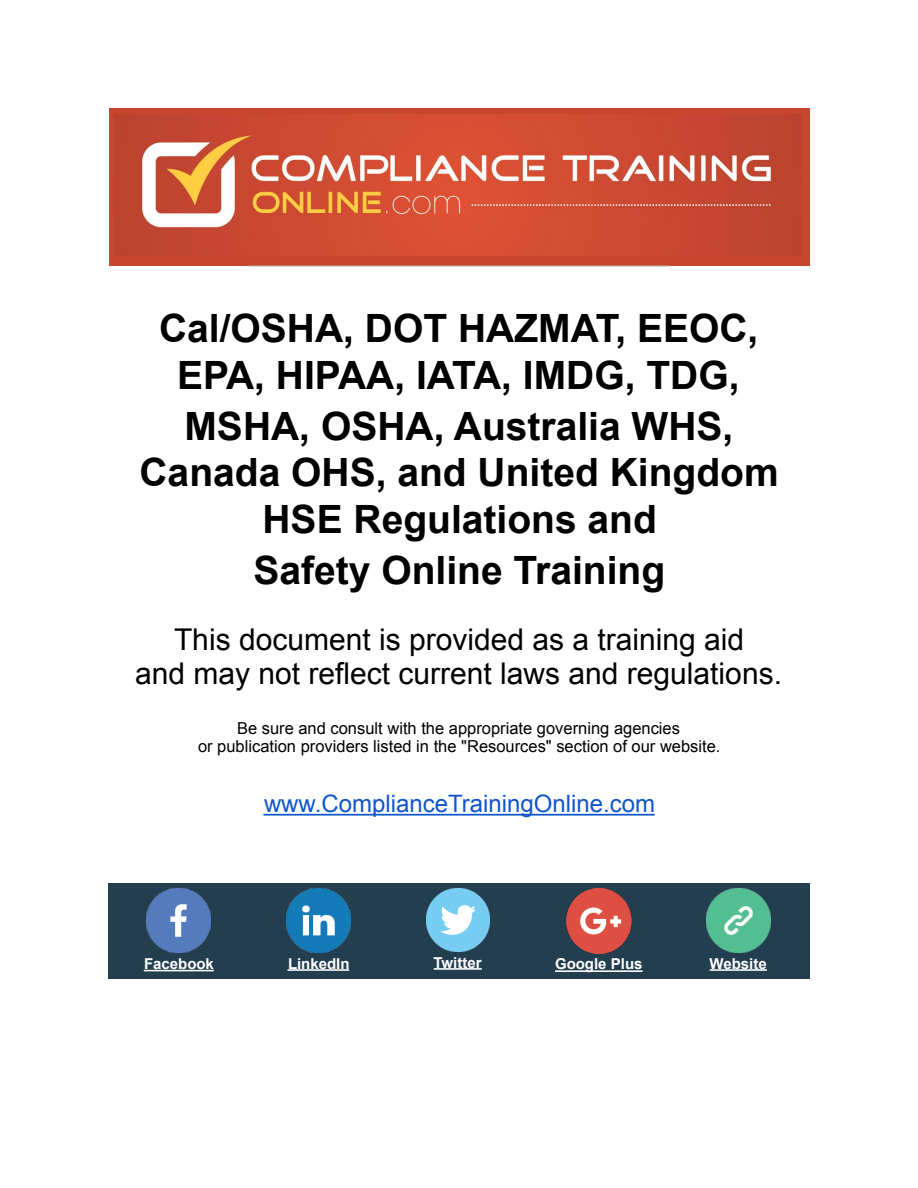
<style>
.page{position:relative;width:918px;height:1188px;background:#fff}
.page>*{position:absolute;margin:0;border:0;box-sizing:border-box;transform-origin:0 0}
.t1{font:700 39px/46.5px "Arial";color:#000;text-align:center}
.t2{font:30px/34.5px "Arial";color:#000;text-align:center}
.t3{font:24px "Arial";color:#15c}
.t4{font:16.5px/18px "Arial";color:#000;text-align:center}
.t5{font:700 15px "Arial";color:#fff}
</style>
<div class="page">
<div style="left:109px;top:109px;width:700px;height:157px;background:#c6472e"></div>
<div style="left:109px;top:883px;width:140px;height:96px;background:#233e4f"></div>
<div style="left:249px;top:883px;width:140px;height:96px;background:#233e4f"></div>
<div style="left:389px;top:883px;width:140px;height:96px;background:#233e4f"></div>
<div style="left:529px;top:883px;width:140px;height:96px;background:#233e4f"></div>
<div style="left:669px;top:883px;width:140px;height:96px;background:#233e4f"></div>
<hr style="left:263px;top:814px;width:392px;height:2px;background:#15c">
<hr style="left:249px;top:266px;width:420px;height:1px;background:#bfbfbf">
<img style="left:115px;top:115px;width:687px;height:140px">
<hr style="left:287px;top:969px;width:62px;height:2px;background:#fff">
<img style="left:287px;top:889px;width:63px;height:63px">
<hr style="left:710px;top:969px;width:57px;height:2px;background:#fff">
<img style="left:707px;top:889px;width:63px;height:63px">
<hr style="left:144px;top:970px;width:70px;height:1px;background:#fff">
<img style="left:147px;top:889px;width:64px;height:64px">
<hr style="left:555px;top:970px;width:88px;height:2px;background:#fff">
<img style="left:566px;top:889px;width:66px;height:64px">
<hr style="left:434px;top:968px;width:48px;height:2px;background:#fff">
<img style="left:427px;top:889px;width:62px;height:62px">
<p class="t1" style="left:159px;top:305px;width:601px">Cal/OSHA, DOT HAZMAT, EEOC,<br>EPA, HIPAA, IATA, IMDG, TDG,</p>
<p class="t1" style="left:140px;top:403px;width:641px">MSHA, OSHA, Australia WHS,<br>Canada OHS, and United Kingdom<br>HSE Regulations and</p>
<p class="t1" style="left:254px;top:547px;width:413px">Safety Online Training</p>
<p class="t2" style="left:135px;top:622px;width:649px">This document is provided as a training aid<br>and may not reflect current laws and regulations.</p>
<p class="t4" style="left:198px;top:719px;width:524px">Be sure and consult with the appropriate governing agencies<br>or publication providers listed in the "Resources" section of our website.</p>
<p class="t3" style="left:264px;top:790px;width:393px">www.ComplianceTrainingOnline.com</p>
<p class="t5" style="left:144px;top:955px;width:71px">Facebook</p>
<p class="t5" style="left:288px;top:955px;width:63px">LinkedIn</p>
<p class="t5" style="left:434px;top:954px;width:50px">Twitter</p>
<p class="t5" style="left:555px;top:955px;width:89px">Google Plus</p>
<p class="t5" style="left:710px;top:955px;width:59px">Website</p>
</div>
